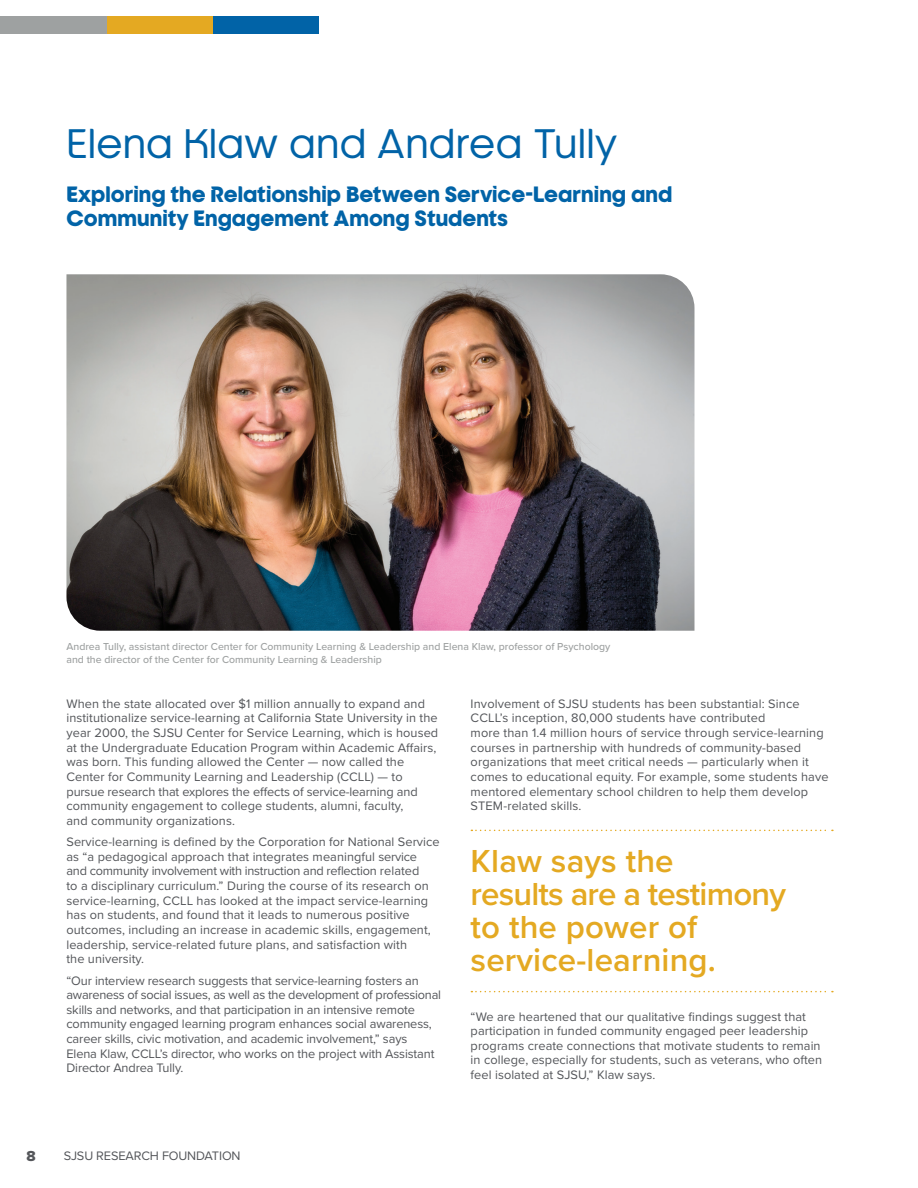
<style>
.page{position:relative;width:918px;height:1188px;background:#fff}
.page>*{position:absolute;margin:0;border:0;box-sizing:border-box;transform-origin:0 0}
.Article_Large_Title{font:200 39px "SJSU Pride C";letter-spacing:-.005em;color:#0163a7}
.Gold_Call_out_Top_li{font:600 33px/33px "Proxima Nova";letter-spacing:.005em;color:#e4a922}
.Article_Sub_Title_Bl{font:700 21px/24px "SJSU Pride C";color:#0163a7}
.t1{font:15px "Proxima Nova Extrabld";color:#54565a}
.Body_Copy_CG_11{font:12.75px/14.7px "Proxima Nova";letter-spacing:.005em;color:#54565a}
.Caption_gray_422{font:500 10.5px/12.6px "Proxima Nova";color:#9ea1a1}
</style>
<div class="page">
<div style="left:213px;top:16px;width:106px;height:18px;background:#0163a7"></div>
<div style="left:106px;top:16px;width:107px;height:18px;background:#e4a922"></div>
<div style="left:0;top:16px;width:106px;height:18px;background:#9ea1a1"></div>
<svg style="left:471px;top:830px;width:362px;height:1px"></svg>
<svg style="left:471px;top:991px;width:362px;height:1px"></svg>
<img style="left:66px;top:274px;width:628px;height:357px">
<p class="Article_Large_Title" style="left:66px;top:126px;width:553px">Elena Klaw and Andrea Tully</p>
<p class="Article_Sub_Title_Bl" style="left:66px;top:186px;width:607px">Exploring the Relationship Between Service-Learning and<br>Community Engagement Among Students</p>
<p class="Caption_gray_422" style="left:66px;top:640px;width:546px">Andrea Tully, assistant director Center for Community Learning &amp; Leadership and Elena Klaw, professor of Psychology and the director of the Center for Community Learning &amp; Leadership</p>
<p class="Body_Copy_CG_11" style="left:471px;top:696px;width:360px">Involvement of SJSU students has been substantial: Since CCLL’s inception, 80,000 students have contributed<br>more than 1.4 million hours of service through service-learning courses in partnership with hundreds of community-based organizations that meet critical needs — particularly when it comes to educational equity. For example, some students have mentored elementary school children to help them develop STEM-related skills.</p>
<p class="Gold_Call_out_Top_li" style="left:471px;top:843px;width:317px">Klaw says the<br>results are a testimony to the power of service-learning.</p>
<p class="Body_Copy_CG_11" style="left:471px;top:1008px;width:353px">“We are heartened that our qualitative findings suggest that participation in funded community engaged peer leadership programs create connections that motivate students to remain in college, especially for students, such as veterans, who often feel isolated at SJSU,” Klaw says.</p>
<p class="Body_Copy_CG_11" style="left:66px;top:696px;width:373px">When the state allocated over $1 million annually to expand and institutionalize service-learning at California State University in the year 2000, the SJSU Center for Service Learning, which is housed at the Undergraduate Education Program within Academic Affairs, was born. This funding allowed the Center — now called the Center for Community Learning and Leadership (CCLL) — to pursue research that explores the effects of service-learning and community engagement to college students, alumni, faculty,<br>and community organizations.</p>
<p class="Body_Copy_CG_11" style="left:66px;top:834px;width:375px">Service-learning is defined by the Corporation for National Service as “a pedagogical approach that integrates meaningful service and community involvement with instruction and reflection related<br>to a disciplinary curriculum.” During the course of its research on service-learning, CCLL has looked at the impact service-learning has on students, and found that it leads to numerous positive outcomes, including an increase in academic skills, engagement, leadership, service-related future plans, and satisfaction with<br>the university.</p>
<p class="Body_Copy_CG_11" style="left:66px;top:972px;width:376px">“Our interview research suggests that service-learning fosters an awareness of social issues, as well as the development of professional skills and networks, and that participation in an intensive remote community engaged learning program enhances social awareness, career skills, civic motivation, and academic involvement,” says Elena Klaw, CCLL’s director, who works on the project with Assistant Director Andrea Tully.</p>
<p class="t1" style="left:26px;top:1145px;width:11px">8</p>
<p class="Body_Copy_CG_11" style="left:64px;top:1148px;width:178px">SJSU RESEARCH FOUNDATION</p>
</div>
